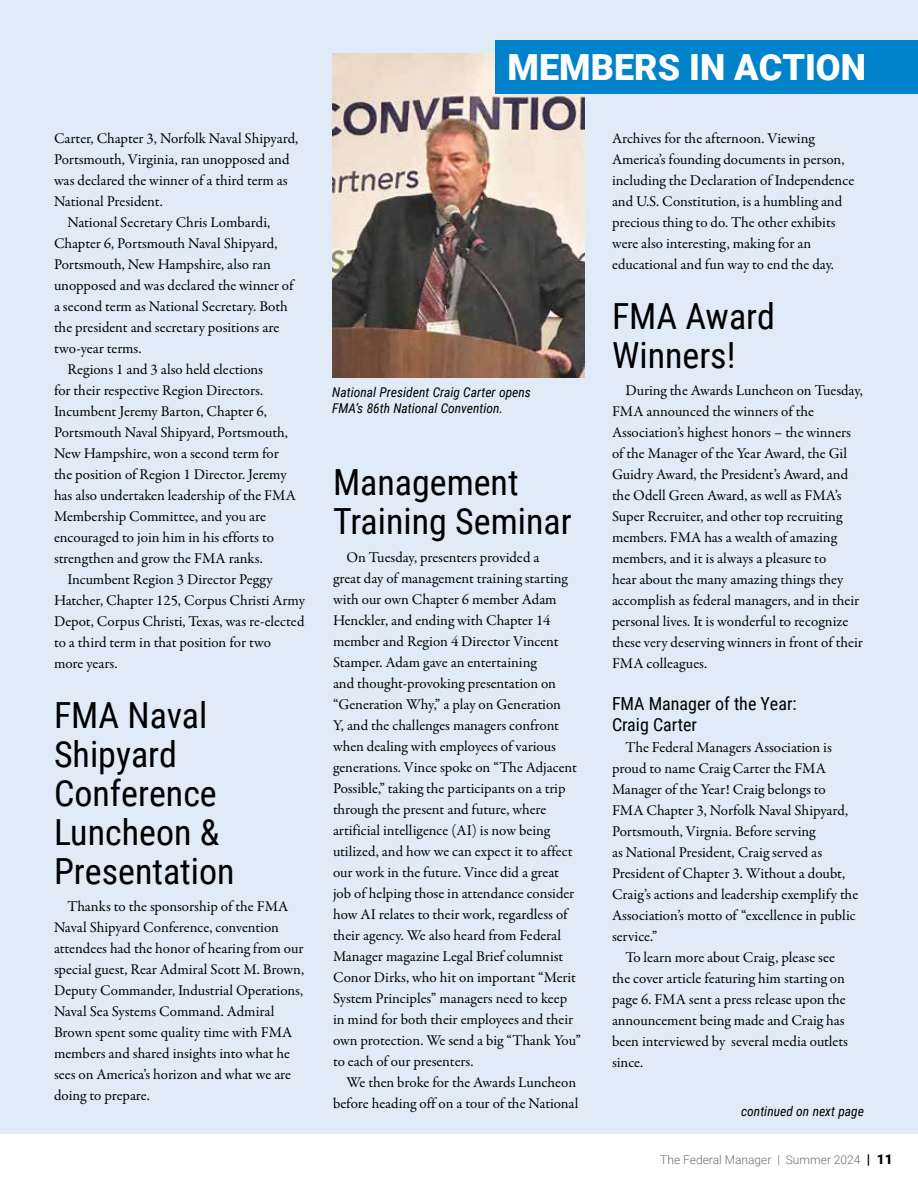
<style>
.page{position:relative;width:918px;height:1188px;background:#fff}
.page>*{position:absolute;margin:0;border:0;box-sizing:border-box;transform-origin:0 0}
.t1{font:36px/39px "Roboto Condensed";color:#000}
.t2{font:900 36px "Roboto";color:#fff}
.t3{font:18px/21px "Roboto Condensed";color:#000}
.t4{font:15px/21px "Garamond Premr Pro";color:#000}
.t5{font:italic 13.5px/16.5px "Roboto Condensed";color:#000}
.t6{font:300 12px "Roboto";color:#6d6e71}
.s1{font-weight:900;font-size:13.5px;color:#000}
</style>
<div class="page">
<div style="left:0;top:0;width:918px;height:1134px;background:#e1ebf7"></div>
<img style="left:332px;top:54px;width:253px;height:324px">
<div style="left:496px;top:40px;width:422px;height:54px;background:#0083ca"></div>
<p class="t4" style="left:54px;top:128px;width:246px">Carter, Chapter 3, Norfolk Naval Shipyard,</p>
<p class="t4" style="left:54px;top:149px;width:237px">Portsmouth, Virginia, ran unopposed and</p>
<p class="t4" style="left:54px;top:170px;width:235px">was declared the winner of a third term as</p>
<p class="t4" style="left:54px;top:191px;width:110px">National President.</p>
<p class="t4" style="left:68px;top:212px;width:204px">National Secretary Chris Lombardi,</p>
<p class="t4" style="left:54px;top:233px;width:225px">Chapter 6, Portsmouth Naval Shipyard,</p>
<p class="t4" style="left:54px;top:254px;width:218px">Portsmouth, New Hampshire, also ran</p>
<p class="t4" style="left:54px;top:275px;width:241px">unopposed and was declared the winner of</p>
<p class="t4" style="left:54px;top:296px;width:235px">a second term as National Secretary. Both</p>
<p class="t4" style="left:54px;top:317px;width:227px">the president and secretary positions are</p>
<p class="t4" style="left:54px;top:338px;width:89px">two-year terms.</p>
<p class="t4" style="left:68px;top:359px;width:197px">Regions 1 and 3 also held elections</p>
<p class="t4" style="left:54px;top:380px;width:211px">for their respective Region Directors.</p>
<p class="t4" style="left:54px;top:401px;width:214px">Incumbent Jeremy Barton, Chapter 6,</p>
<p class="t4" style="left:54px;top:422px;width:236px">Portsmouth Naval Shipyard, Portsmouth,</p>
<p class="t4" style="left:54px;top:443px;width:226px">New Hampshire, won a second term for</p>
<p class="t4" style="left:54px;top:464px;width:234px">the position of Region 1 Director. Jeremy</p>
<p class="t4" style="left:54px;top:485px;width:243px">has also undertaken leadership of the FMA</p>
<p class="t4" style="left:54px;top:506px;width:214px">Membership Committee, and you are</p>
<p class="t4" style="left:54px;top:527px;width:222px">encouraged to join him in his efforts to</p>
<p class="t4" style="left:54px;top:548px;width:210px">strengthen and grow the FMA ranks.</p>
<p class="t4" style="left:68px;top:569px;width:207px">Incumbent Region 3 Director Peggy</p>
<p class="t4" style="left:54px;top:590px;width:252px">Hatcher, Chapter 125, Corpus Christi Army</p>
<p class="t4" style="left:54px;top:611px;width:252px">Depot, Corpus Christi, Texas, was re-elected</p>
<p class="t4" style="left:54px;top:632px;width:219px">to a third term in that position for two</p>
<p class="t4" style="left:54px;top:653px;width:65px">more years.</p>
<h1 class="t1" style="left:54px;top:694px;width:182px">FMA Naval<br>Shipyard<br>Conference<br>Luncheon &amp;<br>Presentation</h1>
<p class="t4" style="left:54px;top:897px;width:252px;text-indent:14px">Thanks to the sponsorship of the FMA Naval Shipyard Conference, convention attendees had the honor of hearing from our special guest, Rear Admiral Scott M. Brown, Deputy Commander, Industrial Operations, Naval Sea Systems Command. Admiral Brown spent some quality time with FMA members and shared insights into what he sees on America’s horizon and what we are doing to prepare.</p>
<h1 class="t2" style="left:508px;top:42px;width:360px">MEMBERS IN ACTION</h1>
<p class="t5" style="left:332px;top:383px;width:200px">National President Craig Carter opens<br>FMA’s 86th National Convention.</p>
<h1 class="t1" style="left:333px;top:462px;width:240px">Management<br>Training Seminar</h1>
<p class="t4" style="left:333px;top:547px;width:250px;text-indent:14px">On Tuesday, presenters provided a<br>great day of management training starting with our own Chapter 6 member Adam Henckler, and ending with Chapter 14 member and Region 4 Director Vincent Stamper. Adam gave an entertaining<br>and thought-provoking presentation on “Generation Why,” a play on Generation<br>Y, and the challenges managers confront when dealing with employees of various generations. Vince spoke on “The Adjacent Possible,” taking the participants on a trip through the present and future, where artificial intelligence (AI) is now being utilized, and how we can expect it to affect our work in the future. Vince did a great<br>job of helping those in attendance consider how AI relates to their work, regardless of their agency. We also heard from Federal Manager magazine Legal Brief columnist Conor Dirks, who hit on important “Merit System Principles” managers need to keep in mind for both their employees and their own protection. We send a big “Thank You” to each of our presenters.</p>
<p class="t4" style="left:333px;top:1072px;width:247px;text-align:right">We then broke for the Awards Luncheon before heading off on a tour of the National</p>
<p class="t4" style="left:612px;top:128px;width:244px">Archives for the afternoon. Viewing America’s founding documents in person, including the Declaration of Independence and U.S. Constitution, is a humbling and precious thing to do. The other exhibits were also interesting, making for an educational and fun way to end the day.</p>
<h1 class="t1" style="left:612px;top:295px;width:165px">FMA Award<br>Winners!</h1>
<p class="t4" style="left:612px;top:381px;width:252px;text-indent:14px">During the Awards Luncheon on Tuesday, FMA announced the winners of the Association’s highest honors – the winners of the Manager of the Year Award, the Gil Guidry Award, the President’s Award, and the Odell Green Award, as well as FMA’s Super Recruiter, and other top recruiting members. FMA has a wealth of amazing members, and it is always a pleasure to<br>hear about the many amazing things they accomplish as federal managers, and in their personal lives. It is wonderful to recognize these very deserving winners in front of their FMA colleagues.</p>
<p class="t3" style="left:612px;top:693px;width:186px">FMA Manager of the Year:<br>Craig Carter</p>
<p class="t4" style="left:626px;top:738px;width:208px">The Federal Managers Association is</p>
<p class="t4" style="left:612px;top:759px;width:215px">proud to name Craig Carter the FMA</p>
<p class="t4" style="left:612px;top:780px;width:215px">Manager of the Year! Craig belongs to</p>
<p class="t4" style="left:612px;top:801px;width:238px">FMA Chapter 3, Norfolk Naval Shipyard,</p>
<p class="t4" style="left:612px;top:822px;width:205px">Portsmouth, Virgnia. Before serving</p>
<p class="t4" style="left:612px;top:843px;width:212px">as National President, Craig served as</p>
<p class="t4" style="left:612px;top:864px;width:235px">President of Chapter 3. Without a doubt,</p>
<p class="t4" style="left:612px;top:885px;width:248px">Craig’s actions and leadership exemplify the</p>
<p class="t4" style="left:612px;top:906px;width:245px">Association’s motto of “excellence in public</p>
<p class="t4" style="left:612px;top:927px;width:47px">service.”</p>
<p class="t4" style="left:626px;top:948px;width:211px">To learn more about Craig, please see</p>
<p class="t4" style="left:612px;top:969px;width:234px">the cover article featuring him starting on</p>
<p class="t4" style="left:612px;top:990px;width:235px">page 6. FMA sent a press release upon the</p>
<p class="t4" style="left:612px;top:1011px;width:234px">announcement being made and Craig has</p>
<p class="t4" style="left:612px;top:1032px;width:238px">been interviewed by several media outlets</p>
<p class="t4" style="left:612px;top:1053px;width:33px">since.</p>
<p class="t5" style="left:741px;top:1102px;width:124px">continued on next page</p>
<p class="t6" style="left:660px;top:1152px;width:234px">The Federal Manager | Summer 2024 <span class="s1">| 11</span></p>
</div>
